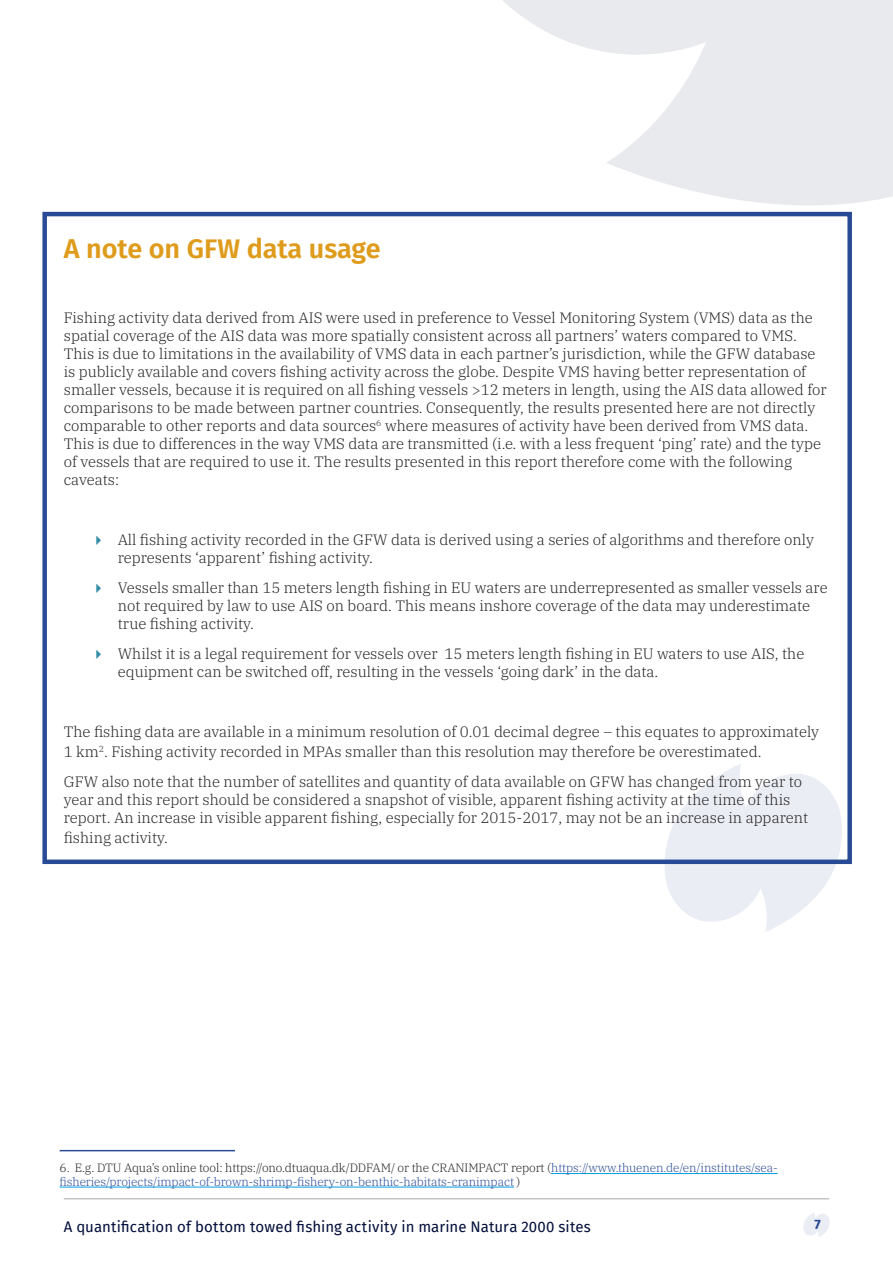
<style>
.page{position:relative;width:893px;height:1263px;background:#fff}
.page>*{position:absolute;margin:0;border:0;box-sizing:border-box;transform-origin:0 0}
.Subsection_Title{font:600 27px "Fira Sans";color:#df9b1b}
.t1{font:300 15px/18px "IBM Plex Serif";color:#231f20}
.t2{font:15px "Fira Sans";letter-spacing:.01em;color:#020e3a}
.t3{font:700 13.5px "Fira Sans";color:#294a95}
.Body_Copy{font:300 12px/13.5px "IBM Plex Serif";letter-spacing:-.01em;color:#294a95}
.s1{color:#338fa8}
.s2{color:#231f20}
</style>
<div class="page">
<svg style="left:503px;top:0;width:390px;height:206px;fill:#e9eaee"></svg>
<svg style="left:803px;top:1213px;width:27px;height:24px"></svg>
<hr style="left:64px;top:1198px;width:765px;height:1px;background:#a8a9ad">
<svg style="left:660px;top:764px;width:187px;height:168px"></svg>
<hr style="left:551px;top:1173px;width:227px;height:1px;background:#009de0">
<hr style="left:60px;top:1187px;width:454px;height:1px;background:#009de0">
<hr style="left:60px;top:1150px;width:175px;height:1px;background:#294a95">
<div style="left:42px;top:212px;width:810px;height:652px;border:4px solid #294a95"></div>
<p class="Subsection_Title" style="left:64px;top:227px;width:318px">A note on GFW data usage</p>
<p class="t1" style="left:64px;top:307px;width:764px">Fishing activity data derived from AIS were used in preference to Vessel Monitoring System (VMS) data as the spatial coverage of the AIS data was more spatially consistent across all partners’ waters compared to VMS.<br>This is due to limitations in the availability of VMS data in each partner’s jurisdiction, while the GFW database is publicly available and covers fishing activity across the globe. Despite VMS having better representation of smaller vessels, because it is required on all fishing vessels &gt;12 meters in length, using the AIS data allowed for comparisons to be made between partner countries. Consequently, the results presented here are not directly comparable to other reports and data sources<sup>6</sup> where measures of activity have been derived from VMS data.<br>This is due to differences in the way VMS data are transmitted (i.e. with a less frequent ‘ping’ rate) and the type of vessels that are required to use it. The results presented in this report therefore come with the following caveats:</p>
<p class="t1" style="left:118px;top:529px;width:698px;text-indent:-27px"><span class="s1">✔</span> All fishing activity recorded in the GFW data is derived using a series of algorithms and therefore only represents ‘apparent’ fishing activity.</p>
<p class="t1" style="left:118px;top:577px;width:711px;text-indent:-27px"><span class="s1">✔</span> Vessels smaller than 15 meters length fishing in EU waters are underrepresented as smaller vessels are not required by law to use AIS on board. This means inshore coverage of the data may underestimate true fishing activity.</p>
<p class="t1" style="left:118px;top:643px;width:688px;text-indent:-27px"><span class="s1">✔</span> Whilst it is a legal requirement for vessels over 15 meters length fishing in EU waters to use AIS, the equipment can be switched off, resulting in the vessels ‘going dark’ in the data.</p>
<p class="t1" style="left:64px;top:720px;width:757px;line-height:19.8px">The fishing data are available in a minimum resolution of 0.01 decimal degree – this equates to approximately<br>1 km<sup>2</sup>. Fishing activity recorded in MPAs smaller than this resolution may therefore be overestimated.</p>
<p class="t1" style="left:64px;top:771px;width:746px">GFW also note that the number of satellites and quantity of data available on GFW has changed from year to year and this report should be considered a snapshot of visible, apparent fishing activity at the time of this report. An increase in visible apparent fishing, especially for 2015-2017, may not be an increase in apparent</p>
<p class="t1" style="left:64px;top:827px;width:106px">fishing activity.</p>
<p class="Body_Copy" style="left:60px;top:1160px;width:720px"><span class="s2">6. E.g. DTU Aqua’s online tool: https://ono.dtuaqua.dk/DDFAM/ or the CRANIMPACT report (</span>https://www.thuenen.de/en/institutes/sea&shy;fisheries/projects/impact-of-brown-shrimp-fishery-on-benthic-habitats-cranimpact <span class="s2">)</span></p>
<p class="t2" style="left:64px;top:1216px;width:529px">A quantification of bottom towed fishing activity in marine Natura 2000 sites</p>
<p class="t3" style="left:814px;top:1213px;width:8px">7</p>
</div>
